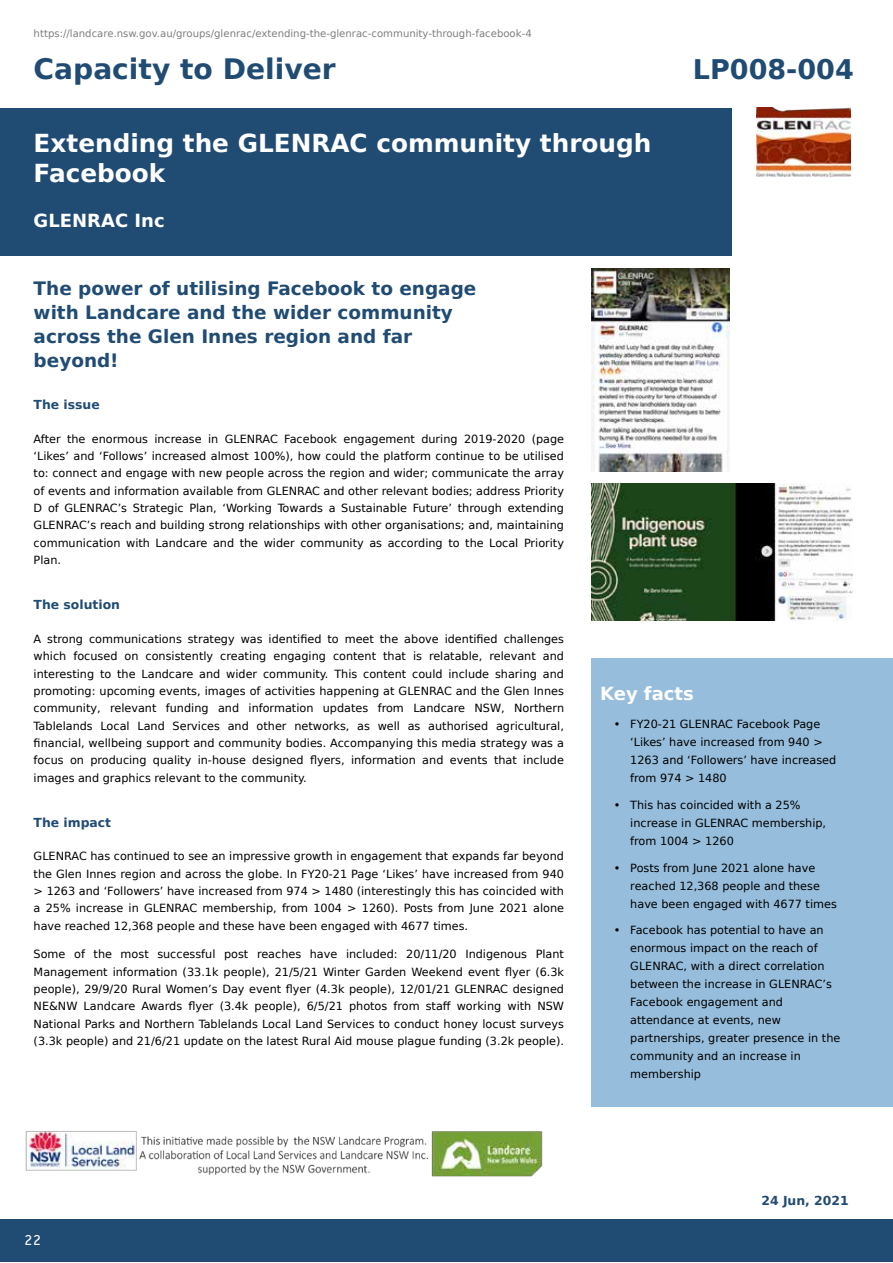
<style>
.page{position:relative;width:893px;height:1263px;background:#fff}
.page>*{position:absolute;margin:0;border:0;box-sizing:border-box;transform-origin:0 0}
.t1{font:700 28.2px "DejaVu Sans";color:#204b73}
.t2{font:700 27px "DejaVu Sans";color:#204b73}
.t3{font:700 24.75px/29.7px "DejaVu Sans";color:#fff}
.t4{font:700 18.45px/24px "DejaVu Sans";color:#204b73}
.t5{font:700 18px "DejaVu Sans";color:#fff}
.t6{font:15px "Gautami";color:#fff}
.t7{font:700 12.45px "DejaVu Sans";color:#204b73}
.t8{font:11.25px/17.4px "DejaVu Sans";color:#000;text-align:justify}
.t9{font:10.2px "DejaVu Sans";color:#808080}
</style>
<div class="page">
<div style="left:592px;top:658px;width:301px;height:449px;background:#96bddb"></div>
<div style="left:0;top:108px;width:731px;height:147px;background:#204b73"></div>
<img style="left:756px;top:108px;width:94px;height:68px">
<img style="left:592px;top:268px;width:137px;height:203px">
<img style="left:592px;top:484px;width:261px;height:136px">
<img style="left:25px;top:1131px;width:518px;height:46px">
<div style="left:0;top:1219px;width:893px;height:42px;background:#204b73"></div>
<p class="t9" style="left:34px;top:26px;width:500px">https://landcare.nsw.gov.au/groups/glenrac/extending-the-glenrac-community-through-facebook-4</p>
<h1 class="t1" style="left:34px;top:46px;width:304px">Capacity to Deliver</h1>
<h2 class="t2" style="left:693px;top:47px;width:162px">LP008-004</h2>
<h3 class="t3" style="left:34px;top:128px;width:619px">Extending the GLENRAC community through<br>Facebook</h3>
<h3 class="t5" style="left:34px;top:206px;width:133px">GLENRAC Inc</h3>
<h3 class="t4" style="left:34px;top:276px;width:444px">The power of utilising Facebook to engage with Landcare and the wider community across the Glen Innes region and far beyond!</h3>
<p class="t7" style="left:34px;top:395px;width:68px">The issue</p>
<p class="t8" style="left:34px;top:430px;width:532px">After the enormous increase in GLENRAC Facebook engagement during 2019-2020 (page ‘Likes’ and ‘Follows’ increased almost 100%), how could the platform continue to be utilised to: connect and engage with new people across the region and wider; communicate the array of events and information available from GLENRAC and other relevant bodies; address Priority D of GLENRAC’s Strategic Plan, ‘Working Towards a Sustainable Future’ through extending GLENRAC’s reach and building strong relationships with other organisations; and, maintaining communication with Landcare and the wider community as according to the Local Priority Plan.</p>
<p class="t7" style="left:34px;top:595px;width:88px">The solution</p>
<p class="t8" style="left:34px;top:630px;width:532px">A strong communications strategy was identified to meet the above identified challenges which focused on consistently creating engaging content that is relatable, relevant and interesting to the Landcare and wider community. This content could include sharing and promoting: upcoming events, images of activities happening at GLENRAC and the Glen Innes community, relevant funding and information updates from Landcare NSW, Northern Tablelands Local Land Services and other networks, as well as authorised agricultural, financial, wellbeing support and community bodies. Accompanying this media strategy was a focus on producing quality in-house designed flyers, information and events that include images and graphics relevant to the community.</p>
<p class="t7" style="left:34px;top:812px;width:79px">The impact</p>
<p class="t8" style="left:34px;top:847px;width:532px">GLENRAC has continued to see an impressive growth in engagement that expands far beyond the Glen Innes region and across the globe. In FY20-21 Page ‘Likes’ have increased from 940 &gt; 1263 and ‘Followers’ have increased from 974 &gt; 1480 (interestingly this has coincided with a 25% increase in GLENRAC membership, from 1004 &gt; 1260). Posts from June 2021 alone have reached 12,368 people and these have been engaged with 4677 times.</p>
<p class="t8" style="left:34px;top:945px;width:532px">Some of the most successful post reaches have included: 20/11/20 Indigenous Plant Management information (33.1k people), 21/5/21 Winter Garden Weekend event flyer (6.3k people), 29/9/20 Rural Women’s Day event flyer (4.3k people), 12/01/21 GLENRAC designed NE&amp;NW Landcare Awards flyer (3.4k people), 6/5/21 photos from staff working with NSW National Parks and Northern Tablelands Local Land Services to conduct honey locust surveys (3.3k people) and 21/6/21 update on the latest Rural Aid mouse plague funding (3.2k people).</p>
<h3 class="t5" style="left:600px;top:679px;width:95px">Key facts</h3>
<p class="t8" style="left:630px;top:715px;width:207px;line-height:18px;text-align:left;text-indent:-17px">• FY20-21 GLENRAC Facebook Page ‘Likes’ have increased from 940 &gt;<br>1263 and ‘Followers’ have increased from 974 &gt; 1480</p>
<p class="t8" style="left:630px;top:796px;width:197px;line-height:18px;text-align:left;text-indent:-17px">• This has coincided with a 25% increase in GLENRAC membership, from 1004 &gt; 1260</p>
<p class="t8" style="left:630px;top:858px;width:208px;line-height:18px;text-align:left;text-indent:-17px">• Posts from June 2021 alone have reached 12,368 people and these have been engaged with 4677 times</p>
<p class="t8" style="left:630px;top:921px;width:212px;line-height:18px;text-align:left;text-indent:-17px">• Facebook has potential to have an enormous impact on the reach of<br>GLENRAC, with a direct correlation between the increase in GLENRAC’s<br>Facebook engagement and attendance at events, new partnerships, greater presence in the community and an increase in membership</p>
<h3 class="t6" style="left:24px;top:1230px;width:19px">22</h3>
<p class="t7" style="left:761px;top:1190px;width:89px">24 Jun, 2021</p>
</div>
